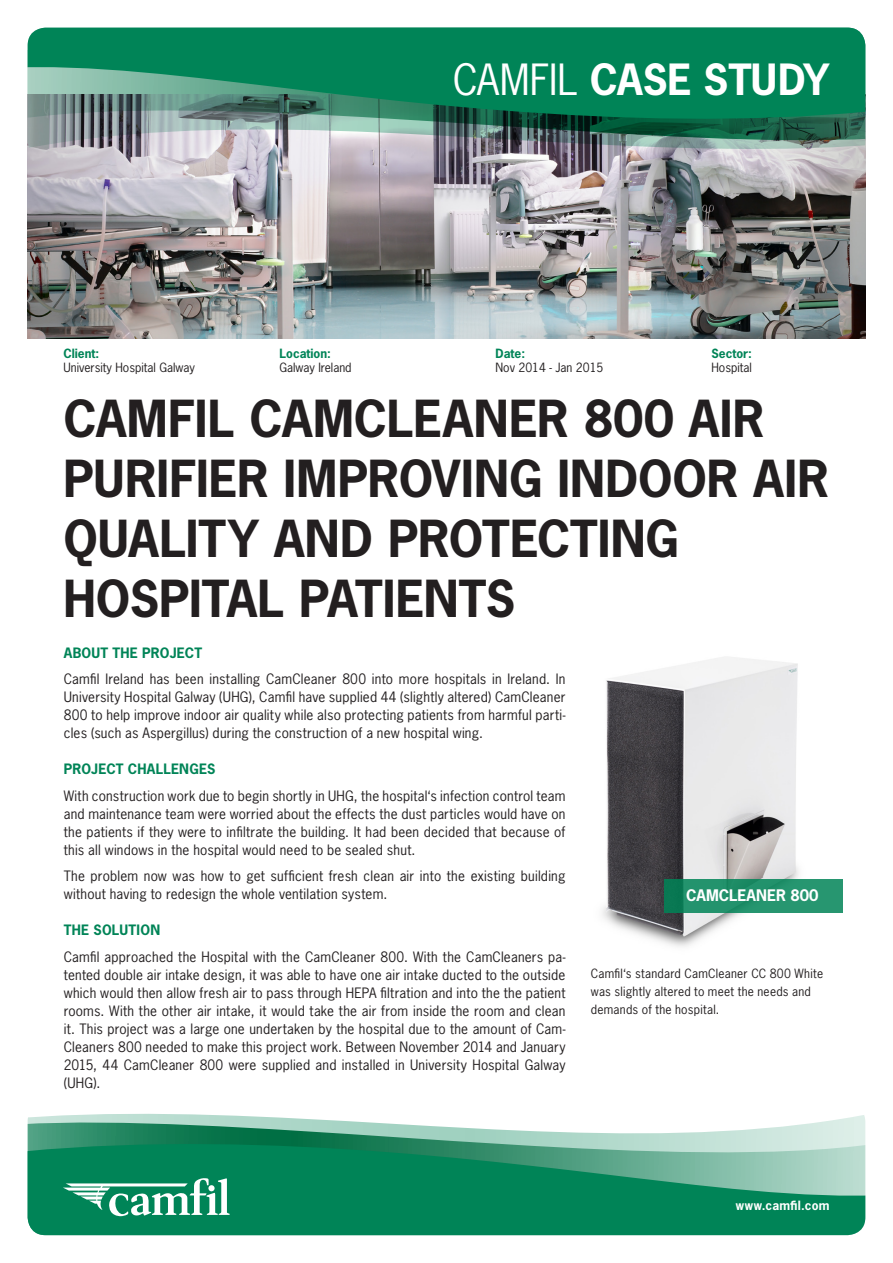
<style>
.page{position:relative;width:893px;height:1263px;background:#fff}
.page>*{position:absolute;margin:0;border:0;box-sizing:border-box;transform-origin:0 0}
.t1{font:700 48px/60px "News Gothic Std";color:#231f20}
.t2{font:700 40.5px "News Gothic Std";letter-spacing:-.005em;color:#fff}
.t3{font:700 15px "News Gothic Std";color:#fff}
.t4{font:13.5px/18px "News Gothic Std";letter-spacing:.015em;color:#231f20;text-align:justify}
.t5{font:700 13.5px "News Gothic Std";letter-spacing:.015em;color:#008457}
.Paragraph_Style_1{font:12px/18px "News Gothic Std";letter-spacing:.015em;color:#231f20}
.t6{font:700 12px "News Gothic Std";color:#008457}
.t7{font:700 12px "News Gothic Std";letter-spacing:.025em;color:#fff}
.s1{font-weight:400}
</style>
<div class="page">
<img style="left:28px;top:159px;width:837px;height:179px">
<img style="left:602px;top:657px;width:197px;height:290px">
<svg style="left:664px;top:879px;width:178px;height:34px;background:#20906a"></svg>
<svg style="left:28px;top:148px;width:837px;height:11px;background:#bbb5be"></svg>
<svg style="left:28px;top:28px;width:837px;height:120px;background:#2c886a"></svg>
<svg style="left:28px;top:1115px;width:837px;height:120px;background:#40a07f"></svg>
<svg style="left:63px;top:1178px;width:167px;height:38px"></svg>
<div style="left:208px;top:1185px;width:7px;height:6px;background:#fff;border-radius:50%"></div>
<h2 class="t2" style="left:453px;top:53px;width:378px"><span class="s1">CAMFIL</span> CASE STUDY</h2>
<p class="t6" style="left:63px;top:346px;width:37px">Client:</p>
<p class="t6" style="left:279px;top:346px;width:53px">Location:</p>
<p class="t6" style="left:495px;top:346px;width:31px">Date:</p>
<p class="t6" style="left:711px;top:346px;width:42px">Sector:</p>
<p class="Paragraph_Style_1" style="left:63px;top:359px;width:133px">University Hospital Galway</p>
<p class="Paragraph_Style_1" style="left:279px;top:359px;width:74px">Galway Ireland</p>
<p class="Paragraph_Style_1" style="left:495px;top:359px;width:110px">Nov 2014 - Jan 2015</p>
<p class="Paragraph_Style_1" style="left:711px;top:359px;width:42px">Hospital</p>
<p class="t1" style="left:63px;top:388px;width:767px">CAMFIL CAMCLEANER 800 AIR<br>PURIFIER IMPROVING INDOOR AIR<br>QUALITY AND PROTECTING</p>
<p class="t1" style="left:63px;top:568px;width:454px">HOSPITAL PATIENTS</p>
<p class="t5" style="left:64px;top:644px;width:140px">ABOUT THE PROJECT</p>
<p class="t4" style="left:64px;top:670px;width:503px">Camfil Ireland has been installing CamCleaner 800 into more hospitals in Ireland. In University Hospital Galway (UHG), Camfil have supplied 44 (slightly altered) CamCleaner 800 to help improve indoor air quality while also protecting patients from harmful parti&shy;cles (such as Aspergillus) during the construction of a new hospital wing.</p>
<p class="t5" style="left:64px;top:760px;width:153px">PROJECT CHALLENGES</p>
<p class="t4" style="left:64px;top:787px;width:503px">With construction work due to begin shortly in UHG, the hospital‘s infection control team and maintenance team were worried about the effects the dust particles would have on the patients if they were to infiltrate the building. It had been decided that because of this all windows in the hospital would need to be sealed shut.</p>
<p class="t4" style="left:64px;top:867px;width:503px">The problem now was how to get sufficient fresh clean air into the existing building without having to redesign the whole ventilation system.</p>
<p class="t5" style="left:64px;top:921px;width:98px">THE SOLUTION</p>
<p class="t4" style="left:64px;top:948px;width:503px">Camfil approached the Hospital with the CamCleaner 800. With the CamCleaners pa&shy;tented double air intake design, it was able to have one air intake ducted to the outside which would then allow fresh air to pass through HEPA filtration and into the the patient rooms. With the other air intake, it would take the air from inside the room and clean it. This project was a large one undertaken by the hospital due to the amount of Cam-Cleaners 800 needed to make this project work. Between November 2014 and January 2015, 44 CamCleaner 800 were supplied and installed in University Hospital Galway (UHG).</p>
<p class="t3" style="left:686px;top:886px;width:134px">CAMCLEANER 800</p>
<p class="Paragraph_Style_1" style="left:591px;top:964px;width:234px">Camfil‘s standard CamCleaner CC 800 White was slightly altered to meet the needs and demands of the hospital.</p>
<p class="t7" style="left:736px;top:1198px;width:95px">www.camfil.com</p>
</div>
